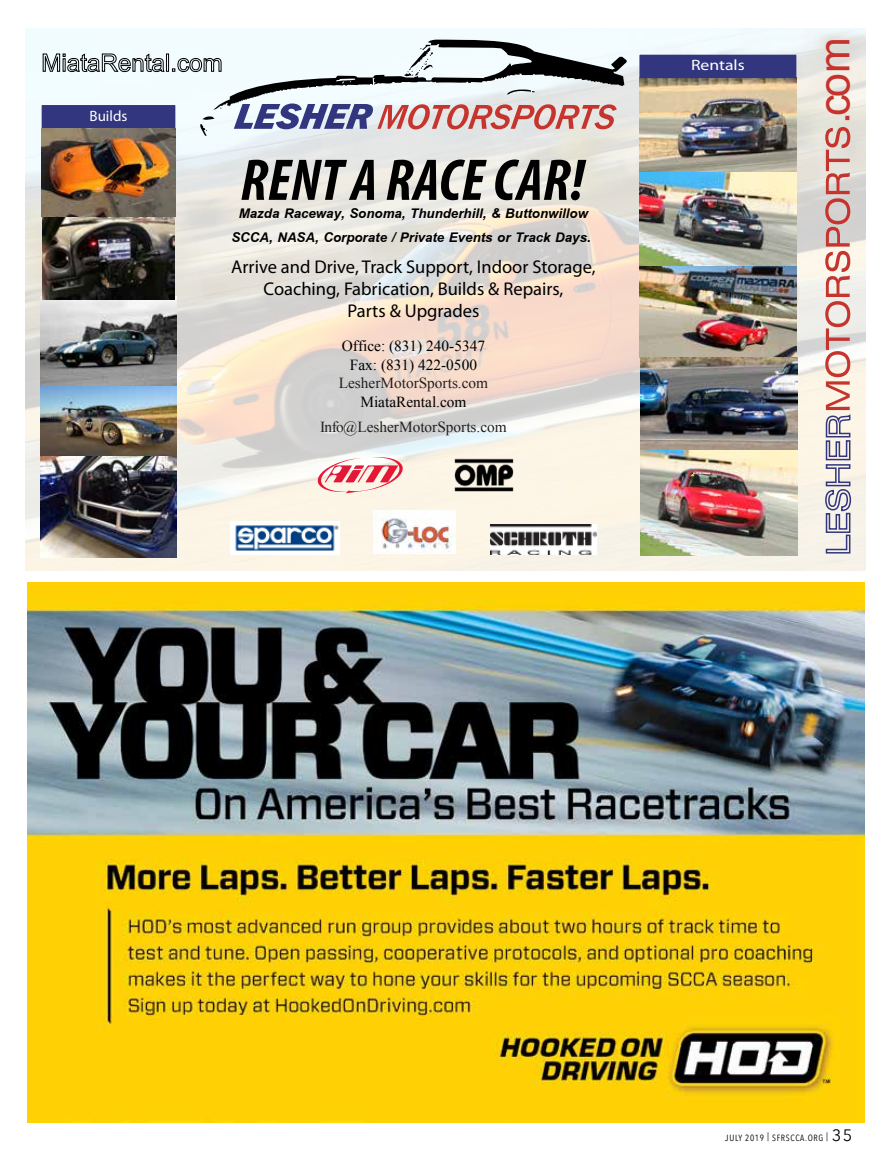
<style>
.page{position:relative;width:891px;height:1161px;background:#fff}
.page>*{position:absolute;margin:0;border:0;box-sizing:border-box;transform-origin:0 0}
.t1{font:italic 700 condensed 59.25px "Myriad Pro";color:#000}
.t2{font:42.75px "Arial";color:#c6332d}
.t3{font:italic 700 20.4px/24.5px "Browallia New";color:#000;text-align:center}
.t4{font:18.45px/22.2px "Myriad Pro";color:#000;text-align:center}
.t5{font:15.3px/18.8px "Times New Roman";color:#000;text-align:center}
.t6{font:15.3px "Times New Roman";color:#231f20}
.t7{font:15px "Myriad Pro";color:#fff;scale:1.17 1}
.t8{font:15px "Myriad Pro";color:#fff}
.t9{font:9px "Avenir Next Condensed";letter-spacing:.075em;color:#000}
.s1{font-family:"Avenir Next";font-size:16.5px}
</style>
<div class="page">
<img style="left:28px;top:583px;width:837px;height:540px">
<img style="left:26px;top:29px;width:839px;height:541px">
<svg style="left:824px;top:127px;width:28px;height:427px;background:#d3b3b3"></svg>
<svg style="left:42px;top:52px;width:123px;height:20px"></svg>
<div style="left:166px;top:54px;width:3px;height:18px;border:1px solid #000"></div>
<svg style="left:172px;top:40px;width:455px;height:96px"></svg>
<svg style="left:318px;top:457px;width:85px;height:36px"></svg>
<img style="left:430px;top:448px;width:109px;height:54px">
<img style="left:374px;top:510px;width:81px;height:44px">
<img style="left:230px;top:522px;width:109px;height:33px">
<img style="left:491px;top:525px;width:106px;height:29px">
<img style="left:639px;top:78px;width:157px;height:99px">
<img style="left:640px;top:173px;width:157px;height:278px">
<img style="left:640px;top:451px;width:157px;height:104px">
<div style="left:639px;top:55px;width:157px;height:23px;background:#31367f"></div>
<img style="left:41px;top:297px;width:135px;height:261px">
<div style="left:42px;top:105px;width:133px;height:23px;background:#31367f"></div>
<img style="left:42px;top:129px;width:133px;height:171px">
<p class="t8" style="left:90px;top:106px;width:39px">Builds</p>
<h1 class="t1" style="left:241px;top:143px;width:345px">RENT A RACE CAR!</h1>
<p class="t3" style="left:231px;top:201px;width:361px">Mazda Raceway, Sonoma, Thunderhill, &amp; Buttonwillow<br>SCCA, NASA, Corporate / Private Events or Track Days.</p>
<p class="t4" style="left:231px;top:256px;width:366px">Arrive and Drive, Track Support, Indoor Storage,<br>Coaching, Fabrication, Builds &amp; Repairs,<br>Parts &amp; Upgrades</p>
<p class="t5" style="left:342px;top:336px;width:145px">Office: (831) 240-5347<br>Fax: (831) 422-0500</p>
<p class="t6" style="left:339px;top:373px;width:151px">LesherMotorSports.com</p>
<p class="t5" style="left:360px;top:392px;width:108px">MiataRental.com</p>
<p class="t6" style="left:320px;top:417px;width:188px">Info@LesherMotorSports.com</p>
<p class="t7" style="left:691px;top:56px;width:47px">Rentals</p>
<h2 class="t2" style="left:806px;top:124px;width:88px;rotate:-90deg">.com</h2>
<p class="t9" style="left:725px;top:1130px;width:129px">JULY 2019 | SFRSCCA.ORG | <span class="s1">35</span></p>
</div>
